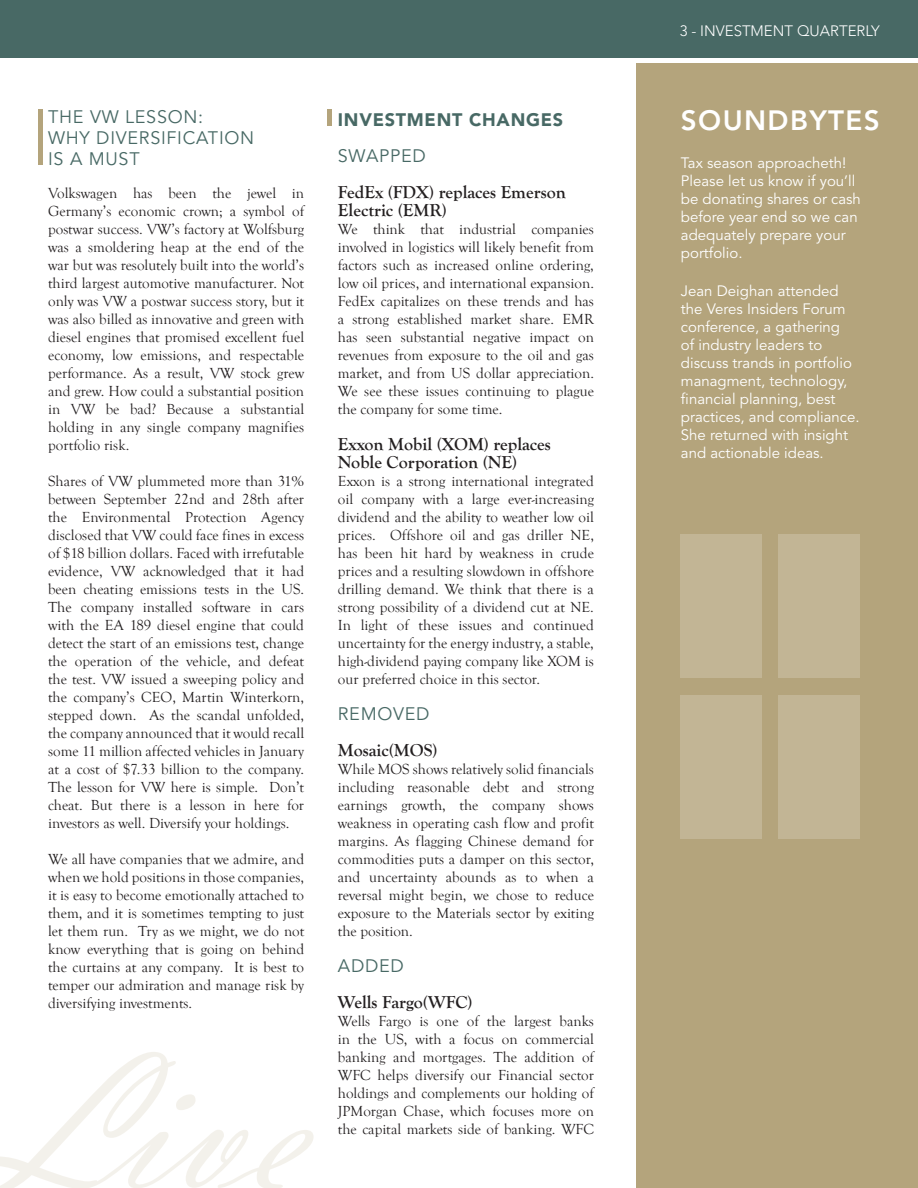
<style>
.page{position:relative;width:918px;height:1188px;background:#fff}
.page>*{position:absolute;margin:0;border:0;box-sizing:border-box;transform-origin:0 0}
.t1{font:800 27.75px "Avenir LT Std";letter-spacing:.05em;color:#fff}
.t2{font:700 18px/18px "Goudy Old Style T";color:#231f20}
.t3{font:18px/21px "Avenir LT Std";letter-spacing:.04em;color:#486965}
.t4{font:900 18px "Avenir LT Std";letter-spacing:.04em;color:#486965}
.t5{font:15px/18px "Goudy Old Style T";color:#231f20;text-align:justify}
.t6{font:15px/18px "Avenir LT Std";color:#fff}
.t7{font:300 15px "Avenir LT Std";color:#fff}
</style>
<div class="page">
<div style="left:0;top:0;width:918px;height:58px;background:#486965"></div>
<div style="left:636px;top:64px;width:282px;height:1124px;background:#b4a47c"></div>
<div style="left:681px;top:534px;width:81px;height:144px;background:#c2b595"></div>
<div style="left:681px;top:695px;width:81px;height:144px;background:#c2b595"></div>
<div style="left:779px;top:534px;width:81px;height:144px;background:#c2b595"></div>
<div style="left:779px;top:695px;width:81px;height:144px;background:#c2b595"></div>
<div style="left:38px;top:109px;width:5px;height:56px;background:#b4a47c"></div>
<hr style="left:328px;top:109px;width:4px;height:17px;background:#b4a47c">
<p class="t3" style="left:48px;top:107px;width:208px">THE VW LESSON:<br>WHY DIVERSIFICATION<br>IS A MUST</p>
<p class="t5" style="left:48px;top:184px;width:258px">Volkswagen has been the jewel in Germany’s economic crown; a symbol of postwar success. VW’s factory at Wolfsburg was a smoldering heap at the end of the war but was resolutely built into the world’s third largest automotive manufacturer. Not only was VW a postwar success story, but it was also billed as innovative and green with diesel engines that promised excellent fuel economy, low emissions, and respectable performance. As a result, VW stock grew and grew. How could a substantial position in VW be bad? Because a substantial holding in any single company magnifies portfolio risk.</p>
<p class="t5" style="left:48px;top:472px;width:258px">Shares of VW plummeted more than 31% between September 22nd and 28th after the Environmental Protection Agency disclosed that VW could face fines in excess of $18 billion dollars. Faced with irrefutable evidence, VW acknowledged that it had been cheating emissions tests in the US.<br>The company installed software in cars with the EA 189 diesel engine that could detect the start of an emissions test, change the operation of the vehicle, and defeat the test. VW issued a sweeping policy and the company’s CEO, Martin Winterkorn, stepped down. As the scandal unfolded, the company announced that it would recall some 11 million affected vehicles in January at a cost of $7.33 billion to the company.<br>The lesson for VW here is simple. Don’t cheat. But there is a lesson in here for investors as well. Diversify your holdings.</p>
<p class="t5" style="left:48px;top:850px;width:258px">We all have companies that we admire, and when we hold positions in those companies, it is easy to become emotionally attached to them, and it is sometimes tempting to just let them run. Try as we might, we do not know everything that is going on behind the curtains at any company. It is best to temper our admiration and manage risk by diversifying investments.</p>
<p class="t4" style="left:338px;top:109px;width:227px">INVESTMENT CHANGES</p>
<p class="t3" style="left:338px;top:146px;width:90px">SWAPPED</p>
<p class="t2" style="left:338px;top:183px;width:230px">FedEx (FDX) replaces Emerson<br>Electric (EMR)</p>
<p class="t5" style="left:338px;top:220px;width:258px">We think that industrial companies involved in logistics will likely benefit from factors such as increased online ordering, low oil prices, and international expansion.<br>FedEx capitalizes on these trends and has a strong established market share. EMR has seen substantial negative impact on revenues from exposure to the oil and gas market, and from US dollar appreciation.<br>We see these issues continuing to plague the company for some time.</p>
<p class="t2" style="left:338px;top:435px;width:215px">Exxon Mobil (XOM) replaces<br>Noble Corporation (NE)</p>
<p class="t5" style="left:338px;top:472px;width:258px">Exxon is a strong international integrated oil company with a large ever-increasing dividend and the ability to weather low oil prices. Offshore oil and gas driller NE, has been hit hard by weakness in crude prices and a resulting slowdown in offshore drilling demand. We think that there is a strong possibility of a dividend cut at NE.<br>In light of these issues and continued uncertainty for the energy industry, a stable, high-dividend paying company like XOM is our preferred choice in this sector.</p>
<p class="t3" style="left:338px;top:704px;width:93px">REMOVED</p>
<p class="t2" style="left:338px;top:741px;width:101px">Mosaic(MOS)</p>
<p class="t5" style="left:338px;top:760px;width:258px">While MOS shows relatively solid financials including reasonable debt and strong earnings growth, the company shows weakness in operating cash flow and profit margins. As flagging Chinese demand for commodities puts a damper on this sector, and uncertainty abounds as to when a reversal might begin, we chose to reduce exposure to the Materials sector by exiting the position.</p>
<p class="t3" style="left:338px;top:956px;width:67px">ADDED</p>
<p class="t2" style="left:338px;top:993px;width:136px">Wells Fargo(WFC)</p>
<p class="t5" style="left:338px;top:1012px;width:258px">Wells Fargo is one of the largest banks in the US, with a focus on commercial banking and mortgages. The addition of WFC helps diversify our Financial sector holdings and complements our holding of JPMorgan Chase, which focuses more on the capital markets side of banking. WFC</p>
<p class="t7" style="left:680px;top:22px;width:202px">3 - INVESTMENT QUARTERLY</p>
<h1 class="t1" style="left:681px;top:104px;width:200px">SOUNDBYTES</h1>
<p class="t6" style="left:681px;top:154px;width:182px">Tax season approacheth!<br>Please let us know if you’ll be donating shares or cash before year end so we can adequately prepare your portfolio.</p>
<p class="t6" style="left:681px;top:282px;width:180px">Jean Deighan attended the Veres Insiders Forum conference, a gathering<br>of industry leaders to discuss trands in portfolio managment, technology, financial planning, best practices, and compliance.<br>She returned with insight and actionable ideas.</p>
</div>
